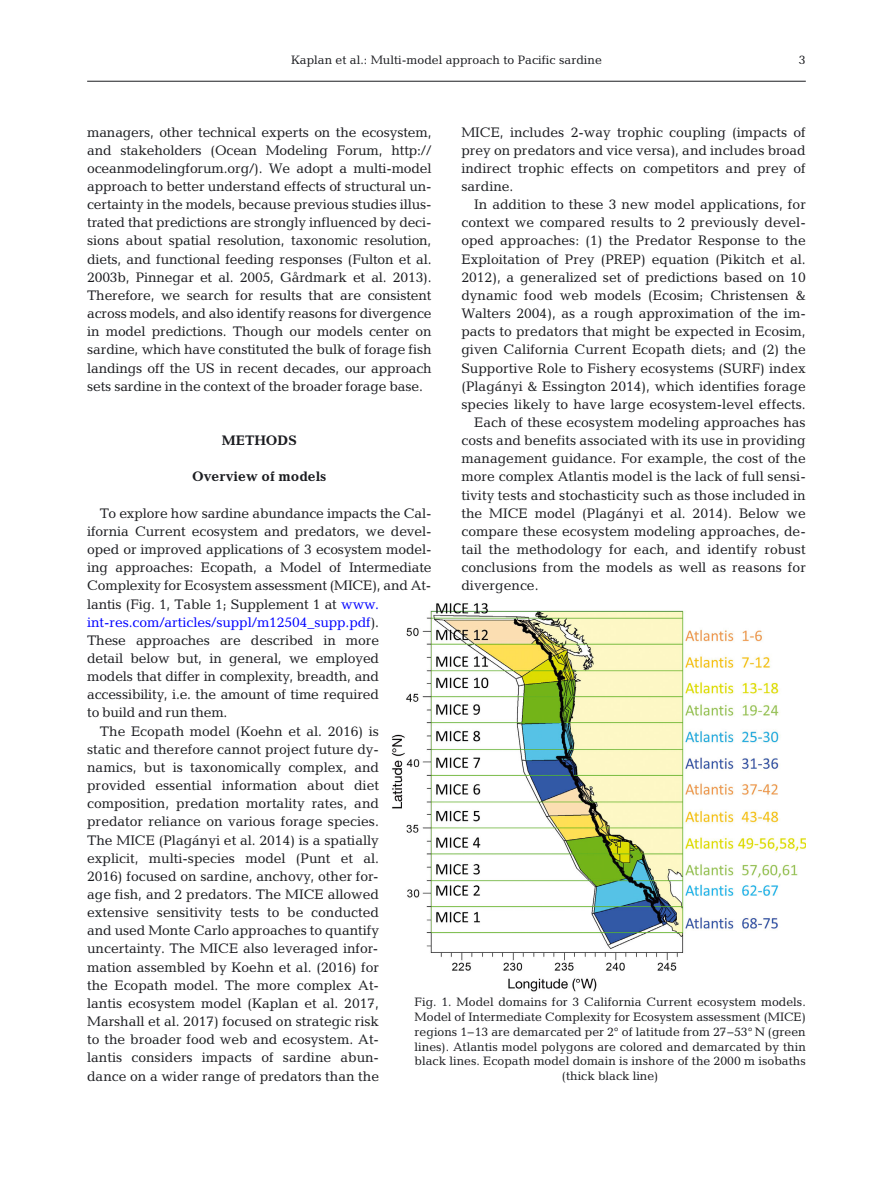
<style>
.page{position:relative;width:893px;height:1178px;background:#fff}
.page>*{position:absolute;margin:0;border:0;box-sizing:border-box;transform-origin:0 0}
.t1{font:13.95px/18.1px "Candida";letter-spacing:-.005em;color:#1b1c20;text-align:justify}
.t2{font:13.95px "Candida";letter-spacing:-.01em;color:#00f}
.t3{font:700 13.95px "Candida";color:#1b1c20}
.t4{font:12.3px/14.7px "Candida";color:#1b1c20;text-align:center}
.s1{color:#00f}
.s2{color:#1b1c20}
</style>
<div class="page">
<hr style="left:87px;top:81px;width:719px;height:1px;background:#1b1c20">
<img style="left:391px;top:603px;width:415px;height:389px">
<p class="t4" style="left:291px;top:53px;width:312px">Kaplan et al.: Multi-model approach to Pacific sardine</p>
<p class="t4" style="left:799px;top:53px;width:8px">3</p>
<p class="t1" style="left:87px;top:124px;width:346px">managers, other technical experts on the ecosystem, and stakeholders (Ocean Modeling Forum, http:// oceanmodelingforum.org/). We adopt a multi-model approach to better understand effects of structural un&shy;certainty in the models, because previous studies illus&shy;trated that predictions are strongly influenced by deci&shy;sions about spatial resolution, taxonomic resolution, diets, and functional feeding responses (Fulton et al.<br>2003b, Pinnegar et al. 2005, Gårdmark et al. 2013).<br>Therefore, we search for results that are consistent across models, and also identify reasons for divergence in model predictions. Though our models center on sardine, which have constituted the bulk of forage fish landings off the US in recent decades, our approach sets sardine in the context of the broader forage base.</p>
<p class="t1" style="left:461px;top:124px;width:346px">MICE, includes 2-way trophic coupling (impacts of prey on predators and vice versa), and includes broad indirect trophic effects on competitors and prey of sardine.</p>
<p class="t1" style="left:474px;top:197px;width:333px">In addition to these 3 new model applications, for</p>
<p class="t1" style="left:461px;top:215px;width:346px">context we compared results to 2 previously devel-</p>
<p class="t1" style="left:461px;top:233px;width:346px">oped approaches: (1) the Predator Response to the</p>
<p class="t1" style="left:461px;top:251px;width:346px">Exploitation of Prey (PREP) equation (Pikitch et al.</p>
<p class="t1" style="left:461px;top:269px;width:346px">2012), a generalized set of predictions based on 10</p>
<p class="t1" style="left:461px;top:288px;width:346px">dynamic food web models (Ecosim; Christensen &amp;</p>
<p class="t1" style="left:461px;top:306px;width:346px">Walters 2004), as a rough approximation of the im -</p>
<p class="t1" style="left:461px;top:324px;width:346px">pacts to predators that might be expected in Ecosim,</p>
<p class="t1" style="left:461px;top:342px;width:346px">given California Current Ecopath diets; and (2) the</p>
<p class="t1" style="left:461px;top:360px;width:346px">Supportive Role to Fishery ecosystems (SURF) index</p>
<p class="t1" style="left:461px;top:378px;width:346px">(Plagányi &amp; Essington 2014), which identifies forage</p>
<p class="t1" style="left:461px;top:396px;width:346px">species likely to have large ecosystem-level effects.</p>
<p class="t1" style="left:474px;top:415px;width:333px">Each of these ecosystem modeling approaches has</p>
<p class="t1" style="left:461px;top:433px;width:346px">costs and benefits associated with its use in providing</p>
<p class="t1" style="left:461px;top:451px;width:346px">management guidance. For example, the cost of the</p>
<p class="t1" style="left:461px;top:469px;width:346px">more complex Atlantis model is the lack of full sensi-</p>
<p class="t1" style="left:461px;top:487px;width:346px">tivity tests and stochasticity such as those included in</p>
<p class="t1" style="left:461px;top:505px;width:346px">the MICE model (Plagányi et al. 2014). Below we</p>
<p class="t1" style="left:461px;top:523px;width:346px">compare these ecosystem modeling approaches, de -</p>
<p class="t1" style="left:461px;top:542px;width:346px">tail the methodology for each, and identify robust</p>
<p class="t1" style="left:461px;top:560px;width:346px">conclusions from the models as well as reasons for</p>
<p class="t1" style="left:461px;top:578px;width:79px">divergence.</p>
<p class="t3" style="left:222px;top:436px;width:77px">METHODS</p>
<p class="t3" style="left:192px;top:472px;width:136px">Overview of models</p>
<p class="t1" style="left:100px;top:505px;width:333px">To explore how sardine abundance impacts the Cal-</p>
<p class="t1" style="left:87px;top:523px;width:346px">ifornia Current ecosystem and predators, we devel-</p>
<p class="t1" style="left:87px;top:542px;width:346px">oped or improved applications of 3 ecosystem model-</p>
<p class="t1" style="left:87px;top:560px;width:346px">ing approaches: Ecopath, a Model of Intermediate</p>
<p class="t1" style="left:87px;top:578px;width:346px">Complexity for Ecosystem assessment (MICE), and At-</p>
<p class="t1" style="left:87px;top:596px;width:293px">lantis (Fig. 1, Table 1; Supplement 1 at <span class="s1">www.</span></p>
<p class="t2" style="left:87px;top:617px;width:293px">int-res. com/ articles/ suppl/ m12504_ supp.pdf<span class="s2">).</span></p>
<p class="t1" style="left:87px;top:632px;width:293px">These approaches are described in more</p>
<p class="t1" style="left:87px;top:651px;width:293px">detail below but, in general, we employed</p>
<p class="t1" style="left:87px;top:669px;width:293px">models that differ in complexity, breadth, and</p>
<p class="t1" style="left:87px;top:687px;width:293px">accessibility, i.e. the amount of time required</p>
<p class="t1" style="left:87px;top:705px;width:142px">to build and run them.</p>
<p class="t1" style="left:100px;top:723px;width:281px">The Ecopath model (Koehn et al. 2016) is</p>
<p class="t1" style="left:87px;top:741px;width:293px">static and therefore cannot project future dy-</p>
<p class="t1" style="left:87px;top:759px;width:293px">namics, but is taxonomically complex, and</p>
<p class="t1" style="left:87px;top:778px;width:293px">provided essential information about diet</p>
<p class="t1" style="left:87px;top:796px;width:293px">composition, predation mortality rates, and</p>
<p class="t1" style="left:87px;top:814px;width:293px">predator reliance on various forage species.</p>
<p class="t1" style="left:87px;top:832px;width:293px">The MICE (Plagányi et al. 2014) is a spatially</p>
<p class="t1" style="left:87px;top:850px;width:293px">explicit, multi-species model (Punt et al.</p>
<p class="t1" style="left:87px;top:868px;width:293px">2016) fo cused on sardine, anchovy, other for-</p>
<p class="t1" style="left:87px;top:886px;width:293px">age fish, and 2 predators. The MICE allowed</p>
<p class="t1" style="left:87px;top:905px;width:293px">extensive sensitivity tests to be conducted</p>
<p class="t1" style="left:87px;top:923px;width:293px">and used Monte Carlo ap proaches to quantify</p>
<p class="t1" style="left:87px;top:941px;width:293px">uncertainty. The MICE also leveraged infor-</p>
<p class="t1" style="left:87px;top:959px;width:293px">mation assembled by Koehn et al. (2016) for</p>
<p class="t1" style="left:87px;top:977px;width:293px">the Ecopath model. The more complex At-</p>
<p class="t1" style="left:87px;top:995px;width:293px">lantis ecosystem model (Kaplan et al. 2017,</p>
<p class="t1" style="left:87px;top:1014px;width:293px">Marshall et al. 2017) focused on strategic risk</p>
<p class="t1" style="left:87px;top:1032px;width:293px">to the broader food web and ecosystem. At-</p>
<p class="t1" style="left:87px;top:1050px;width:293px">lantis considers impacts of sardine abun -</p>
<p class="t1" style="left:87px;top:1068px;width:293px">dance on a wider range of predators than the</p>
<p class="t4" style="left:415px;top:996px;width:393px">Fig. 1. Model domains for 3 California Current ecosystem models.<br>Model of Intermediate Complexity for Ecosystem assessment (MICE) regions 1−13 are demarcated per 2° of latitude from 27−53° N (green lines). Atlantis model polygons are colored and demarcated by thin black lines. Ecopath model domain is inshore of the 2000 m isobaths (thick black line)</p>
</div>
